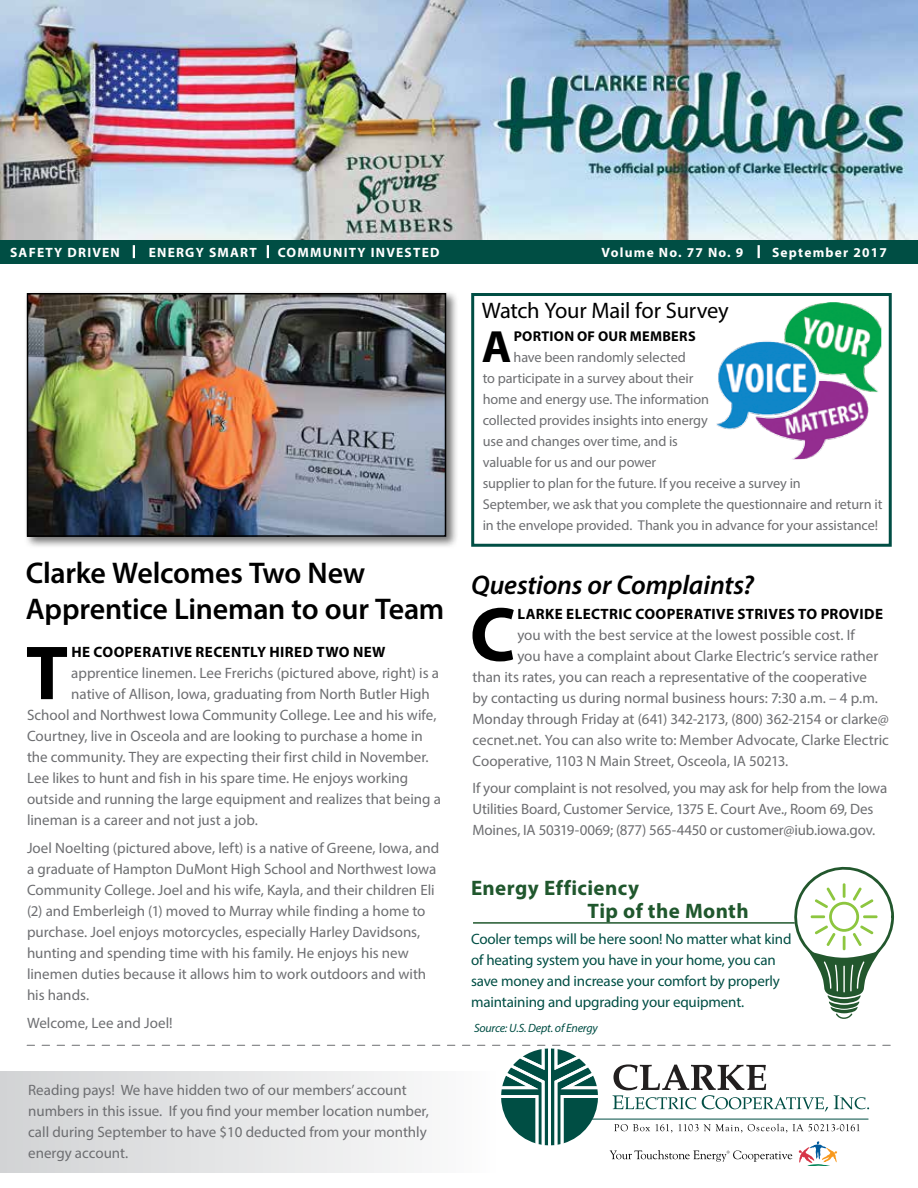
<style>
.page{position:relative;width:918px;height:1188px;background:#fff}
.page>*{position:absolute;margin:0;border:0;box-sizing:border-box;transform-origin:0 0}
.t1{font:700 77.25px "Myriad Pro";color:#000}
.t2{font:700 45.45px "Myriad Pro";color:#000}
.t3{font:600 30px/36px "Myriad Pro";letter-spacing:-.01em;color:#000}
.t4{font:italic 600 27px "Myriad Pro";letter-spacing:-.005em;color:#000}
.t5{font:22.5px "Myriad Pro";letter-spacing:-.015em;color:#000}
.t6{font:700 21px/22.5px "Myriad Pro";letter-spacing:.02em;color:#20572d}
.t7{font:15px/21px "Myriad Pro";color:#6d6e71}
.t8{font:15px/21px "Myriad Pro";letter-spacing:-.01em;color:#004e44}
.t9{font:700 15px "Myriad Pro";letter-spacing:.025em;color:#000}
.t10{font:14.25px/21px "Myriad Pro";letter-spacing:-.01em;color:#6d6e71}
.t11{font:700 14.25px "Myriad Pro";letter-spacing:.02em;color:#000}
.t12{font:700 13.5px "Myriad Pro";letter-spacing:.09em;color:#fff}
.t13{font:italic 12px "Myriad Pro";letter-spacing:-.02em;color:#004e44}
</style>
<div class="page">
<img style="left:0;top:0;width:918px;height:240px">
<div style="left:0;top:240px;width:918px;height:24px;background:#004e44"></div>
<svg style="left:267px;top:245px;width:2px;height:13px"></svg>
<svg style="left:133px;top:245px;width:2px;height:13px"></svg>
<div style="left:0;top:1047px;width:499px;height:125px;background:linear-gradient(to right,#d1d3d4,#fcfcfd)"></div>
<div style="left:0;top:1045px;width:514px;height:26px;background:#fff"></div>
<svg style="left:27px;top:1044px;width:863px;height:121px"></svg>
<svg style="left:758px;top:245px;width:2px;height:13px"></svg>
<svg style="left:794px;top:866px;width:100px;height:153px"></svg>
<hr style="left:473px;top:922px;width:322px;height:2px;background:#20572d">
<div style="left:471px;top:293px;width:421px;height:254px;border:3px solid #004e44"></div>
<img style="left:716px;top:302px;width:165px;height:157px">
<div style="left:24px;top:290px;width:434px;height:259px;background:#000;opacity:.55"></div>
<img style="left:30px;top:296px;width:413px;height:238px">
<div style="left:27px;top:293px;width:419px;height:244px;border:2px solid #000"></div>
<p class="t12" style="left:10px;top:243px;width:111px">SAFETY DRIVEN</p>
<p class="t12" style="left:149px;top:243px;width:110px">ENERGY SMART</p>
<p class="t12" style="left:278px;top:243px;width:163px">COMMUNITY INVESTED</p>
<h3 class="t3" style="left:26px;top:555px;width:420px">Clarke Welcomes Two New<br>Apprentice Lineman to our Team</h3>
<h1 class="t1" style="left:26px;top:623px;width:44px">T</h1>
<p class="t9" style="left:71px;top:642px;width:316px">HE COOPERATIVE RECENTLY HIRED TWO NEW</p>
<p class="t7" style="left:71px;top:662px;width:369px">apprentice linemen. Lee Frerichs (pictured above, right) is a</p>
<p class="t7" style="left:71px;top:683px;width:360px">native of Allison, Iowa, graduating from North Butler High</p>
<p class="t7" style="left:27px;top:704px;width:411px">School and Northwest Iowa Community College. Lee and his wife,</p>
<p class="t7" style="left:27px;top:725px;width:397px">Courtney, live in Osceola and are looking to purchase a home in</p>
<p class="t7" style="left:27px;top:746px;width:403px">the community. They are expecting their first child in November.</p>
<p class="t7" style="left:27px;top:767px;width:383px">Lee likes to hunt and fish in his spare time. He enjoys working</p>
<p class="t7" style="left:27px;top:788px;width:416px">outside and running the large equipment and realizes that being a</p>
<p class="t7" style="left:27px;top:809px;width:232px">lineman is a career and not just a job.</p>
<p class="t7" style="left:27px;top:837px;width:414px">Joel Noelting (pictured above, left) is a native of Greene, Iowa, and a graduate of Hampton DuMont High School and Northwest Iowa Community College. Joel and his wife, Kayla, and their children Eli (2) and Emberleigh (1) moved to Murray while finding a home to purchase. Joel enjoys motorcycles, especially Harley Davidsons, hunting and spending time with his family. He enjoys his new linemen duties because it allows him to work outdoors and with his hands.</p>
<p class="t7" style="left:27px;top:1012px;width:147px">Welcome, Lee and Joel!</p>
<p class="t7" style="left:28px;top:1079px;width:402px">Reading pays! We have hidden two of our members’ account numbers in this issue. If you find your member location number, call during September to have $10 deducted from your monthly energy account.</p>
<p class="t12" style="left:602px;top:243px;width:143px">Volume No. 77 No. 9</p>
<p class="t12" style="left:772px;top:243px;width:117px">September 2017</p>
<h3 class="t5" style="left:482px;top:297px;width:248px">Watch Your Mail for Survey</h3>
<h2 class="t2" style="left:482px;top:317px;width:31px">A</h2>
<p class="t11" style="left:514px;top:327px;width:184px">PORTION OF OUR MEMBERS</p>
<p class="t10" style="left:483px;top:347px;width:401px;text-indent:31px">have been randomly selected<br>to participate in a survey about their<br>home and energy use. The information<br>collected provides insights into energy<br>use and changes over time, and is<br>valuable for us and our power<br>supplier to plan for the future. If you receive a survey in<br>September, we ask that you complete the questionnaire and return it in the envelope provided. Thank you in advance for your assistance!</p>
<h3 class="t4" style="left:471px;top:567px;width:285px">Questions or Complaints?</h3>
<h1 class="t1" style="left:470px;top:584px;width:48px">C</h1>
<p class="t9" style="left:517px;top:604px;width:367px">LARKE ELECTRIC COOPERATIVE STRIVES TO PROVIDE</p>
<p class="t7" style="left:517px;top:624px;width:339px">you with the best service at the lowest possible cost. If</p>
<p class="t7" style="left:517px;top:645px;width:363px">you have a complaint about Clarke Electric’s service rather</p>
<p class="t7" style="left:473px;top:666px;width:396px">than its rates, you can reach a representative of the cooperative</p>
<p class="t7" style="left:473px;top:687px;width:407px">by contacting us during normal business hours: 7:30 a.m. – 4 p.m.</p>
<p class="t7" style="left:473px;top:708px;width:418px">Monday through Friday at (641) 342-2173, (800) 362-2154 or clarke@</p>
<p class="t7" style="left:473px;top:729px;width:418px">cecnet.net. You can also write to: Member Advocate, Clarke Electric</p>
<p class="t7" style="left:473px;top:750px;width:317px">Cooperative, 1103 N Main Street, Osceola, IA 50213.</p>
<p class="t7" style="left:473px;top:778px;width:416px">If your complaint is not resolved, you may ask for help from the Iowa<br>Utilities Board, Customer Service, 1375 E. Court Ave., Room 69, Des<br>Moines, IA 50319-0069; (877) 565-4450 or customer@iub.iowa.gov.</p>
<h3 class="t6" style="left:588px;top:876px;width:163px;text-indent:-117px">Energy Efficiency<br>Tip of the Month</h3>
<p class="t8" style="left:471px;top:929px;width:322px">Cooler temps will be here soon! No matter what kind of heating system you have in your home, you can save money and increase your comfort by properly maintaining and upgrading your equipment.</p>
<p class="t13" style="left:474px;top:1021px;width:125px">Source: U.S. Dept. of Energy</p>
</div>
